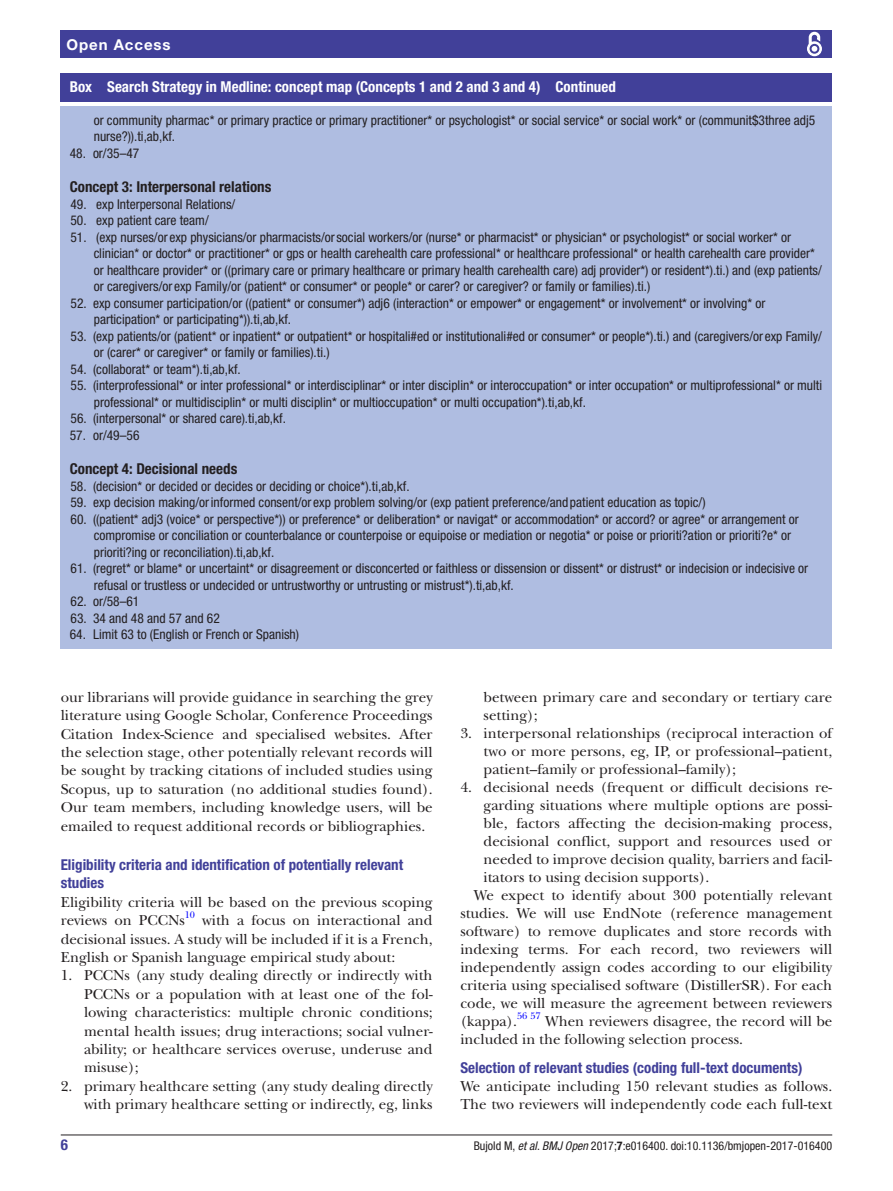
<style>
.page{position:relative;width:893px;height:1191px;background:#fff}
.page>*{position:absolute;margin:0;border:0;box-sizing:border-box;transform-origin:0 0}
.t1{font:15px/18.5px "New Baskerville";color:#231f20;text-align:justify}
.t2{font:700 condensed 15px/18px "Helvetica Neue LT Std";color:#414099}
.t3{font:700 condensed 15px "Helvetica Neue LT Std";color:#fff}
.t4{font:700 condensed 15px "Helvetica Neue LT Std";color:#231f20}
.t5{font:700 15px "Helvetica Neue LT Std";letter-spacing:.065em;color:#fff}
.t6{font:condensed 13.5px/16.5px "Helvetica Neue LT Std";color:#231f20}
.t7{font:condensed 12px "Helvetica Neue LT Std";color:#231f20}
.t8{font:9.9px "New Baskerville";color:#00f}
.s1{font-style:italic}
.s2{font-weight:700}
</style>
<div class="page">
<hr style="left:61px;top:1134px;width:771px;height:1px;background:#231f20">
<div style="left:61px;top:31px;width:771px;height:27px;background:#414099"></div>
<svg style="left:807px;top:31px;width:15px;height:26px"></svg>
<div style="left:61px;top:73px;width:771px;height:28px;background:#414099"></div>
<div style="left:61px;top:106px;width:771px;height:542px;background:#afbde1"></div>
<p class="t5" style="left:66px;top:35px;width:106px">Open Access</p>
<p class="t3" style="left:70px;top:78px;width:548px">Box Search Strategy in Medline: concept map (Concepts 1 and 2 and 3 and 4) Continued</p>
<p class="t6" style="left:94px;top:112px;width:723px">or community pharmac* or primary practice or primary practitioner* or psychologist* or social service* or social work* or (communit$3three adj5 nurse?)).ti,ab,kf.</p>
<p class="t6" style="left:70px;top:145px;width:71px">48. or/35–47</p>
<p class="t4" style="left:70px;top:178px;width:203px">Concept 3: Interpersonal relations</p>
<p class="t6" style="left:70px;top:196px;width:166px">49. exp Interpersonal Relations/</p>
<p class="t6" style="left:70px;top:212px;width:140px">50. exp patient care team/</p>
<p class="t6" style="left:94px;top:229px;width:730px;text-indent:-23px">51. (exp nurses/or exp physicians/or pharmacists/or social workers/or (nurse* or pharmacist* or physician* or psychologist* or social worker* or clinician* or doctor* or practitioner* or gps or health carehealth care professional* or healthcare professional* or health carehealth care provider* or healthcare provider* or ((primary care or primary healthcare or primary health carehealth care) adj provider*) or resident*).ti.) and (exp patients/ or caregivers/or exp Family/or (patient* or consumer* or people* or carer? or caregiver? or family or families).ti.)</p>
<p class="t6" style="left:94px;top:295px;width:673px;text-indent:-23px">52. exp consumer participation/or ((patient* or consumer*) adj6 (interaction* or empower* or engagement* or involvement* or involving* or participation* or participating*)).ti,ab,kf.</p>
<p class="t6" style="left:94px;top:327px;width:730px;text-indent:-23px">53. (exp patients/or (patient* or inpatient* or outpatient* or hospitali#ed or institutionali#ed or consumer* or people*).ti.) and (caregivers/or exp Family/ or (carer* or caregiver* or family or families).ti.)</p>
<p class="t6" style="left:71px;top:360px;width:172px">54. (collaborat* or team*).ti,ab,kf.</p>
<p class="t6" style="left:94px;top:377px;width:730px;text-indent:-23px">55. (interprofessional* or inter professional* or interdisciplinar* or inter disciplin* or interoccupation* or inter occupation* or multiprofessional* or multi professional* or multidisciplin* or multi disciplin* or multioccupation* or multi occupation*).ti,ab,kf.</p>
<p class="t6" style="left:71px;top:410px;width:217px">56. (interpersonal* or shared care).ti,ab,kf.</p>
<p class="t6" style="left:70px;top:426px;width:71px">57. or/49–56</p>
<p class="t4" style="left:70px;top:460px;width:169px">Concept 4: Decisional needs</p>
<p class="t6" style="left:70px;top:478px;width:341px">58. (decision* or decided or decides or deciding or choice*).ti,ab,kf.</p>
<p class="t6" style="left:70px;top:494px;width:637px">59. exp decision making/orinformed consent/or exp problem solving/or (exp patient preference/and patient education as topic/)</p>
<p class="t6" style="left:94px;top:511px;width:707px;text-indent:-23px">60. ((patient* adj3 (voice* or perspective*)) or preference* or deliberation* or navigat* or accommodation* or accord? or agree* or arrangement or compromise or conciliation or counterbalance or counterpoise or equipoise or mediation or negotia* or poise or prioriti?ation or prioriti?e* or prioriti?ing or reconciliation).ti,ab,kf.</p>
<p class="t6" style="left:94px;top:560px;width:716px;text-indent:-23px">61. (regret* or blame* or uncertaint* or disagreement or disconcerted or faithless or dissension or dissent* or distrust* or indecision or indecisive or refusal or trustless or undecided or untrustworthy or untrusting or mistrust*).ti,ab,kf.</p>
<p class="t6" style="left:71px;top:593px;width:70px">62. or/58–61</p>
<p class="t6" style="left:71px;top:609px;width:151px">63. 34 and 48 and 57 and 62</p>
<p class="t6" style="left:70px;top:626px;width:231px">64. Limit 63 to (English or French or Spanish)</p>
<p class="t1" style="left:61px;top:688px;width:373px">our librarians will provide guidance in searching the grey literature using Google Scholar, Conference Proceedings Citation Index-Science and specialised websites. After the selection stage, other potentially relevant records will be sought by tracking citations of included studies using Scopus, up to saturation (no additional studies found).<br>Our team members, including knowledge users, will be emailed to request additional records or bibliographies.</p>
<p class="t2" style="left:61px;top:855px;width:344px">Eligibility criteria and identification of potentially relevant studies</p>
<p class="t1" style="left:61px;top:892px;width:373px">Eligibility criteria will be based on the previous scoping reviews on PCCNs</p>
<p class="t8" style="left:185px;top:909px;width:12px">10</p>
<p class="t1" style="left:61px;top:911px;width:373px;text-indent:142px">with a focus on interactional and decisional issues. A study will be included if it is a French, English or Spanish language empirical study about:</p>
<p class="t1" style="left:84px;top:966px;width:350px;text-indent:-23px">1. PCCNs (any study dealing directly or indirectly with PCCNs or a population with at least one of the fol&shy;lowing characteristics: multiple chronic conditions; mental health issues; drug interactions; social vulner&shy;ability; or healthcare services overuse, underuse and misuse);</p>
<p class="t1" style="left:61px;top:1076px;width:373px;text-align:right">2. primary healthcare setting (any study dealing directly with primary healthcare setting or indirectly, eg, links</p>
<p class="t1" style="left:484px;top:688px;width:350px;line-height:18px">between primary care and secondary or tertiary care setting);</p>
<p class="t1" style="left:484px;top:724px;width:350px;line-height:18px;text-indent:-23px">3. interpersonal relationships (reciprocal interaction of two or more persons, eg, IP, or professional–patient, patient–family or professional–family);</p>
<p class="t1" style="left:460px;top:778px;width:373px">4. decisional needs (frequent or difficult decisions re-</p>
<p class="t1" style="left:484px;top:796px;width:350px">garding situations where multiple options are possi-</p>
<p class="t1" style="left:484px;top:814px;width:350px">ble, factors affecting the decision-making process,</p>
<p class="t1" style="left:484px;top:832px;width:350px">decisional conflict, support and resources used or</p>
<p class="t1" style="left:484px;top:850px;width:350px">needed to improve decision quality, barriers and facil-</p>
<p class="t1" style="left:484px;top:868px;width:227px">itators to using decision supports).</p>
<p class="t1" style="left:474px;top:886px;width:360px">We expect to identify about 300 potentially relevant</p>
<p class="t1" style="left:460px;top:904px;width:373px">studies. We will use EndNote (reference management</p>
<p class="t1" style="left:460px;top:922px;width:373px">software) to remove duplicates and store records with</p>
<p class="t1" style="left:460px;top:940px;width:373px">indexing terms. For each record, two reviewers will</p>
<p class="t1" style="left:460px;top:958px;width:373px">independently assign codes according to our eligibility</p>
<p class="t1" style="left:460px;top:976px;width:373px">criteria using specialised software (DistillerSR). For each</p>
<p class="t1" style="left:460px;top:994px;width:373px">code, we will measure the agreement between reviewers</p>
<p class="t1" style="left:460px;top:1012px;width:373px">(kappa).<sup>56</sup> <sup>57</sup> When reviewers disagree, the record will be</p>
<p class="t1" style="left:460px;top:1030px;width:284px">included in the following selection process.</p>
<p class="t2" style="left:460px;top:1058px;width:344px">Selection of relevant studies (coding full-text documents)</p>
<p class="t1" style="left:460px;top:1077px;width:373px;line-height:18px">We anticipate including 150 relevant studies as follows.<br>The two reviewers will independently code each full-text</p>
<p class="t2" style="left:61px;top:1135px;width:9px">6</p>
<p class="t7" style="left:474px;top:1138px;width:360px">Bujold M, <span class="s1">et al</span>. <span class="s1">BMJ Open</span> 2017;<span class="s2">7</span>:e016400. doi:10.1136/bmjopen-2017-016400</p>
</div>
